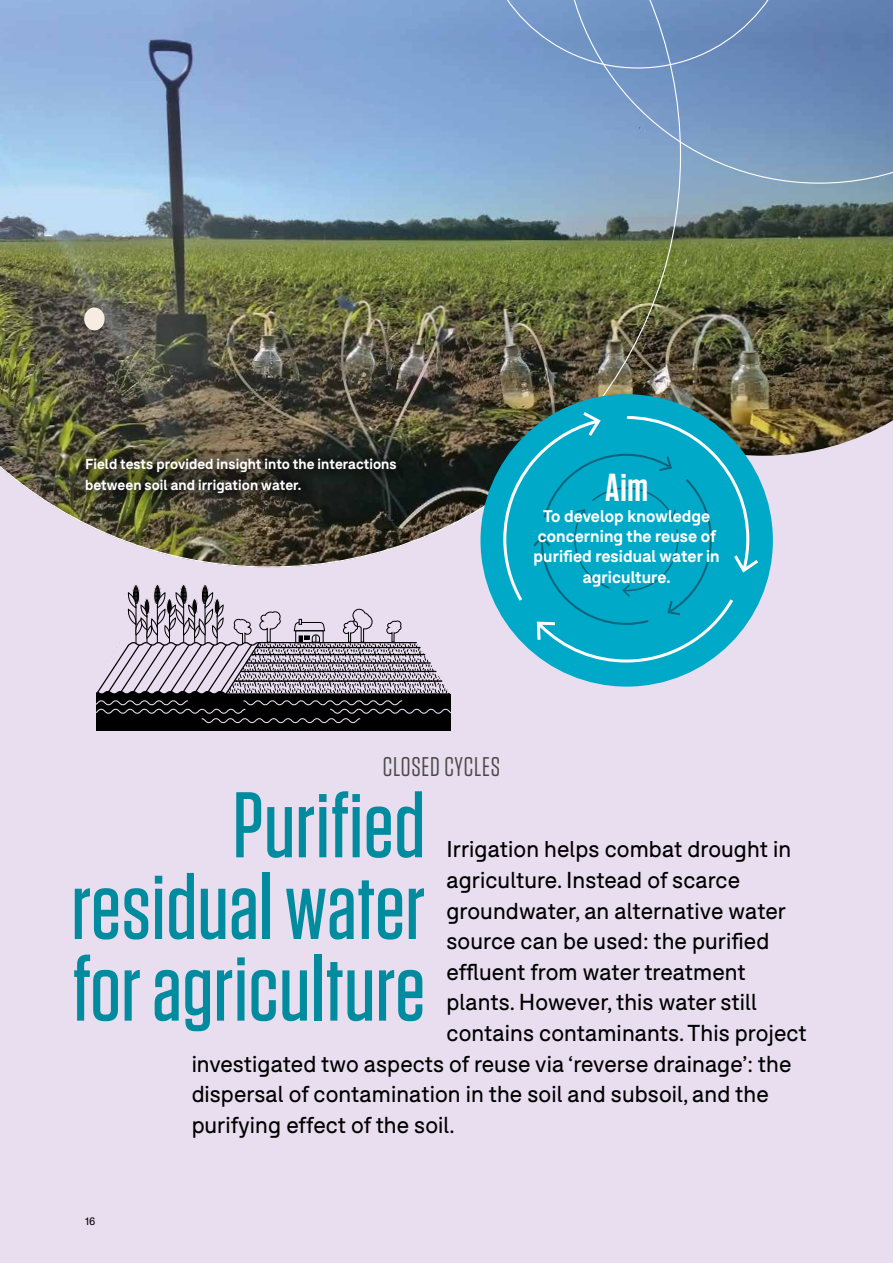
<style>
.page{position:relative;width:893px;height:1263px;background:#e8deef}
.page>*{position:absolute;margin:0;border:0;box-sizing:border-box;transform-origin:0 0}
.t1{font:500 93px/81.6px "Tungsten";letter-spacing:.005em;color:#008b9f;text-align:justify}
.t2{font:600 39px "Tungsten";color:#fff}
.t3{font:27px "Tungsten";letter-spacing:.03em;color:#4a4a49}
.t4{font:22.5px "F37 Bolton";letter-spacing:.005em;color:#000}
.t5{font:700 16.5px/20.4px "F37 Bolton";letter-spacing:.005em;color:#fff;text-align:center}
.t6{font:700 14.25px/20.4px "F37 Bolton";letter-spacing:.005em;color:#fff}
.t7{font:10.8px "F37 Bolton";color:#000}
</style>
<div class="page">
<img style="left:681px;top:184px;width:212px;height:380px">
<svg style="left:681px;top:0;width:212px;height:184px;background:#7090ba"></svg>
<div style="left:681px;top:0;width:116px;height:69px;background:#6889ba"></div>
<img style="left:0;top:0;width:681px;height:567px">
<div style="left:72px;top:441px;width:346px;height:69px;background:#000;opacity:.38"></div>
<div style="left:84px;top:307px;width:21px;height:23px;background:#f6ece1;border-radius:50%"></div>
<div style="left:98px;top:694px;width:352px;height:36px;background:#000"></div>
<svg style="left:96px;top:585px;width:355px;height:139px"></svg>
<div style="left:480px;top:394px;width:293px;height:293px;background:#00a9c8;border-radius:50%"></div>
<svg style="left:503px;top:412px;width:255px;height:250px"></svg>
<p class="t6" style="left:85px;top:454px;width:313px">Field tests provided insight into the interactions between soil and irrigation water.</p>
<h2 class="t2" style="left:605px;top:467px;width:44px">Aim</h2>
<p class="t5" style="left:534px;top:506px;width:188px">To develop knowledge concerning the reuse of purified residual water in agriculture.</p>
<p class="t3" style="left:383px;top:752px;width:119px">CLOSED CYCLES</p>
<h1 class="t1" style="left:72px;top:785px;width:355px;text-indent:161px">Purified residual water for agriculture</h1>
<p class="t4" style="left:446px;top:836px;width:346px">Irrigation helps combat drought in</p>
<p class="t4" style="left:446px;top:867px;width:295px">agriculture. Instead of scarce</p>
<p class="t4" style="left:446px;top:897px;width:341px">groundwater, an alternative water</p>
<p class="t4" style="left:446px;top:928px;width:324px">source can be used: the purified</p>
<p class="t4" style="left:446px;top:958px;width:301px">effluent from water treatment</p>
<p class="t4" style="left:446px;top:989px;width:312px">plants. However, this water still</p>
<p class="t4" style="left:446px;top:1020px;width:362px">contains contaminants. This project</p>
<p class="t4" style="left:191px;top:1050px;width:601px">investigated two aspects of reuse via ‘reverse drainage’: the</p>
<p class="t4" style="left:191px;top:1081px;width:579px">dispersal of contamination in the soil and subsoil, and the</p>
<p class="t4" style="left:191px;top:1112px;width:265px">purifying effect of the soil.</p>
<p class="t7" style="left:85px;top:1214px;width:12px">16</p>
</div>
